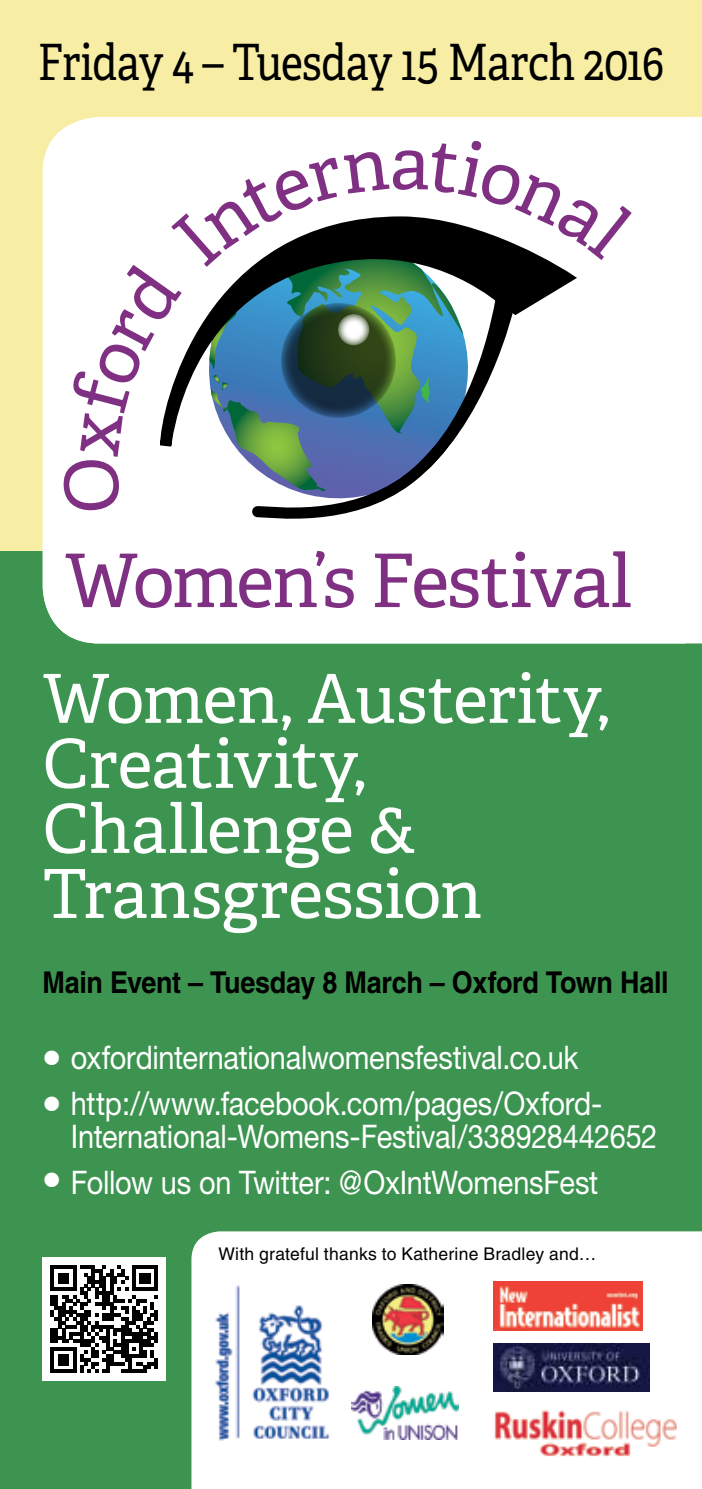
<style>
.page{position:relative;width:702px;height:1489px;background:#fff}
.page>*{position:absolute;margin:0;border:0;box-sizing:border-box;transform-origin:0 0}
.t1{font:73.75px "Adelle";letter-spacing:-.025em;color:#7f3083}
.t2{font:67.5px/65px "Adelle";letter-spacing:-.01em;color:#fff}
.t3{font:50px "Adelle";letter-spacing:-.015em;color:#000;scale:.85 1}
.t4{font:32.5px/46.8px "Helvetica Neue";letter-spacing:-.01em;color:#fff;scale:.89 1}
.t5{font:700 30px "Helvetica";letter-spacing:-.015em;color:#000;scale:.9 1}
.t6{font:25px "Wingdings";color:#fff}
.t7{font:17.5px "Helvetica";letter-spacing:.015em;color:#000}
</style>
<div class="page">
<div style="left:0;top:0;width:702px;height:689px;background:#f7eda4"></div>
<div style="left:0;top:551px;width:702px;height:937px;background:#3d9450"></div>
<div style="left:69px;top:117px;width:633px;height:526px;background:#fff"></div>
<div style="left:43px;top:125px;width:642px;height:518px;background:#fff"></div>
<svg style="left:246px;top:511px;width:278px;height:28px;background:#ebebeb"></svg>
<div style="left:191px;top:1231px;width:511px;height:257px;background:#fff"></div>
<div style="left:43px;top:1257px;width:123px;height:123px;background:#fff"></div>
<svg style="left:51px;top:1265px;width:107px;height:107px"></svg>
<img style="left:373px;top:1284px;width:71px;height:70px">
<img style="left:490px;top:1403px;width:191px;height:59px">
<img style="left:212px;top:1282px;width:121px;height:161px">
<img style="left:494px;top:1343px;width:155px;height:48px">
<img style="left:494px;top:1280px;width:148px;height:49px">
<img style="left:351px;top:1385px;width:107px;height:54px">
<svg style="left:62px;top:138px;width:574px;height:373px;background:#bbc7c9"></svg>
<h3 class="t3" style="left:38px;top:26px;width:738px">Friday 4 – Tuesday 15 March 2016</h3>
<h1 class="t1" style="left:65px;top:537px;width:569px">Women’s Festival</h1>
<h2 class="t2" style="left:43px;top:663px;width:568px">Women, Austerity,<br>Creativity,<br>Challenge &amp;<br>Transgression</h2>
<p class="t5" style="left:43px;top:963px;width:697px">Main Event – Tuesday 8 March – Oxford Town Hall</p>
<p class="t6" style="left:43px;top:1166px;width:20px">●</p>
<p class="t4" style="left:71px;top:1033px;width:598px">oxfordinternationalwomensfestival.co.uk http://www.facebook.com/pages/Oxford-</p>
<p class="t4" style="left:71px;top:1112px;width:660px">International-Womens-Festival/338928442652<br>Follow us on Twitter: @OxIntWomensFest</p>
<p class="t7" style="left:218px;top:1243px;width:379px">With grateful thanks to Katherine Bradley and…</p>
</div>
